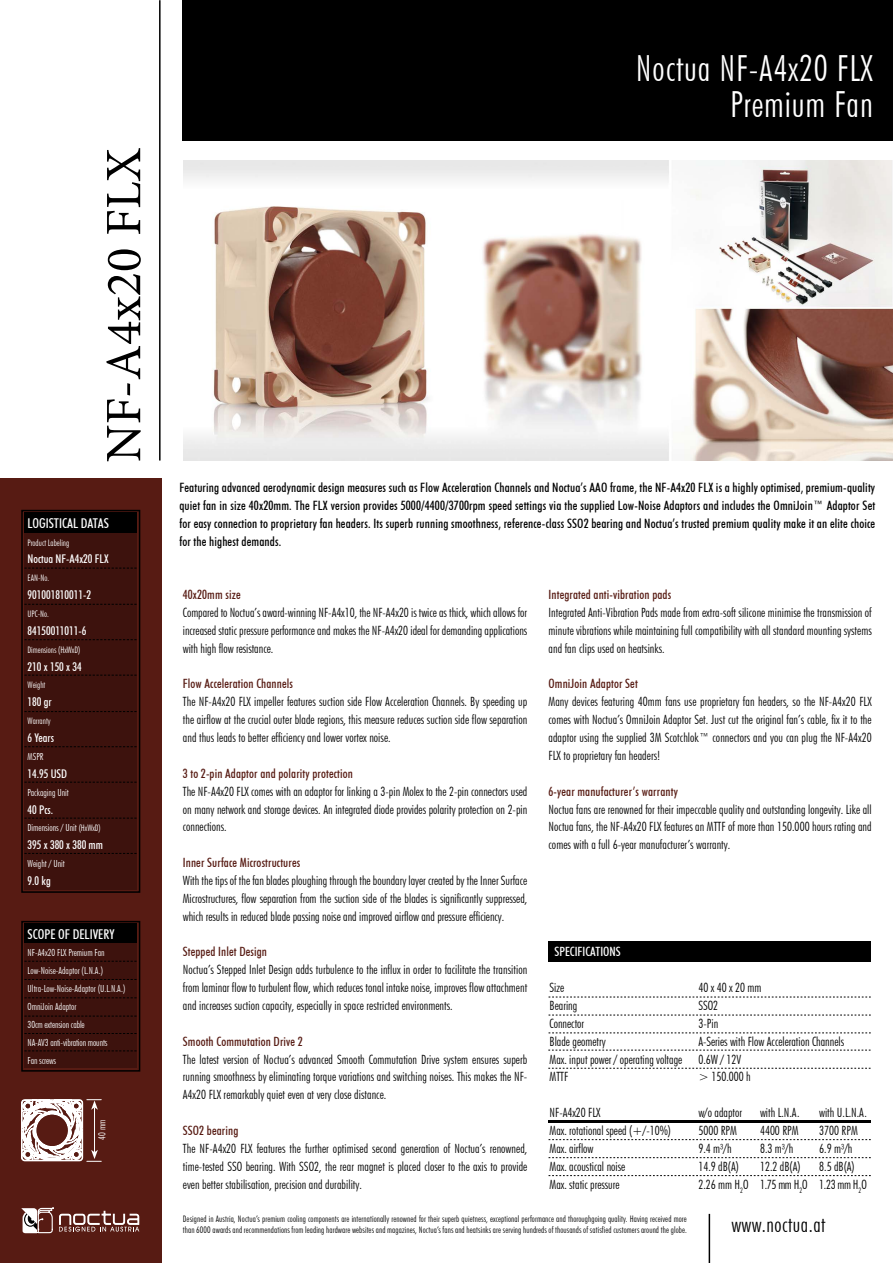
<style>
.page{position:relative;width:893px;height:1263px;background:#fff}
.page>*{position:absolute;margin:0;border:0;box-sizing:border-box;transform-origin:0 0}
.t1{font:51px "Minion Pro";color:#000}
.t2{font:300 condensed 36px/35.7px "Futura BT";letter-spacing:.025em;color:#fff;text-align:right}
.t3{font:300 condensed 21px "Futura BT";letter-spacing:.025em;color:#000}
.t4{font:500 condensed 13.5px "Futura BT";color:#fff}
.t5{font:500 condensed 12.9px/17.9px "Futura BT";letter-spacing:.01em;color:#000;text-align:justify}
.t6{font:300 condensed 12.75px/17.9px "Futura BT";color:#000;text-align:justify}
.t7{font:500 condensed 12.75px "Futura BT";letter-spacing:.01em;color:#571b13}
.t8{font:500 condensed 12.75px "Futura BT";color:#fff}
.t9{font:500 condensed 12px "Futura BT";color:#fff}
.t10{font:300 condensed 9.75px/17.9px "Futura BT";color:#fff}
.t11{font:300 condensed 9px/10.8px "Futura BT";letter-spacing:.01em;color:#000}
.t12{font:300 condensed 9px "Futura BT";color:#fff}
.s1{font-size:9px}
</style>
<div class="page">
<img style="left:183px;top:161px;width:710px;height:300px">
<div style="left:183px;top:0;width:710px;height:141px;background:#000"></div>
<div style="left:0;top:479px;width:162px;height:784px;background:#571b13"></div>
<div style="left:21px;top:510px;width:119px;height:383px;border:2px solid #000"></div>
<div style="left:24px;top:531px;width:113px;height:358px;background:#3d120d"></div>
<div style="left:24px;top:513px;width:113px;height:20px;background:#000"></div>
<div style="left:24px;top:942px;width:113px;height:126px;background:#3d120d"></div>
<div style="left:24px;top:924px;width:113px;height:19px;background:#000"></div>
<div style="left:21px;top:921px;width:119px;height:150px;border:2px solid #000"></div>
<svg style="left:24px;top:568px;width:113px;height:1px"></svg>
<svg style="left:24px;top:604px;width:113px;height:1px"></svg>
<svg style="left:24px;top:639px;width:113px;height:1px"></svg>
<svg style="left:24px;top:675px;width:113px;height:1px"></svg>
<svg style="left:24px;top:711px;width:113px;height:1px"></svg>
<svg style="left:24px;top:746px;width:113px;height:1px"></svg>
<svg style="left:24px;top:782px;width:113px;height:1px"></svg>
<svg style="left:24px;top:818px;width:113px;height:1px"></svg>
<svg style="left:24px;top:853px;width:113px;height:1px"></svg>
<hr style="left:709px;top:1214px;width:1px;height:49px;background:#000">
<svg style="left:24px;top:961px;width:113px;height:1px"></svg>
<svg style="left:24px;top:979px;width:113px;height:1px"></svg>
<svg style="left:24px;top:997px;width:113px;height:1px"></svg>
<svg style="left:24px;top:1016px;width:113px;height:1px"></svg>
<hr style="left:159px;top:0;width:2px;height:460px;background:#000">
<svg style="left:24px;top:1033px;width:113px;height:1px"></svg>
<svg style="left:21px;top:1099px;width:119px;height:135px"></svg>
<svg style="left:24px;top:1050px;width:113px;height:1px"></svg>
<div style="left:549px;top:942px;width:322px;height:20px;background:#000"></div>
<svg style="left:549px;top:1015px;width:322px;height:1px"></svg>
<svg style="left:549px;top:997px;width:322px;height:1px"></svg>
<svg style="left:549px;top:1157px;width:322px;height:1px"></svg>
<svg style="left:549px;top:1139px;width:322px;height:1px"></svg>
<svg style="left:549px;top:1175px;width:322px;height:1px"></svg>
<hr style="left:549px;top:1120px;width:322px;height:2px;background:#000">
<svg style="left:549px;top:1033px;width:322px;height:1px"></svg>
<svg style="left:548px;top:1050px;width:323px;height:1px"></svg>
<svg style="left:548px;top:1068px;width:323px;height:1px"></svg>
<h1 class="t1" style="left:90px;top:462px;width:316px;rotate:-90deg">NF-A4x20 FLX</h1>
<p class="t4" style="left:28px;top:515px;width:83px">LOGISTICAL DATAS</p>
<p class="t12" style="left:28px;top:537px;width:43px">Product Labeling</p>
<p class="t9" style="left:28px;top:552px;width:82px">Noctua NF-A4x20 FLX</p>
<p class="t12" style="left:28px;top:573px;width:23px">EAN-No.</p>
<p class="t9" style="left:28px;top:588px;width:65px">901001810011-2</p>
<p class="t12" style="left:28px;top:608px;width:23px">UPC-No.</p>
<p class="t9" style="left:28px;top:623px;width:60px">84150011011-6</p>
<p class="t12" style="left:28px;top:644px;width:54px">Dimensions (HxWxD)</p>
<p class="t9" style="left:28px;top:659px;width:56px">210 x 150 x 34</p>
<p class="t12" style="left:28px;top:680px;width:19px">Weight</p>
<p class="t9" style="left:28px;top:695px;width:26px">180 gr</p>
<p class="t12" style="left:28px;top:715px;width:24px">Warranty</p>
<p class="t9" style="left:28px;top:730px;width:28px">6 Years</p>
<p class="t10" style="left:28px;top:747px;width:17px">MSPR</p>
<p class="t9" style="left:28px;top:766px;width:41px">14.95 USD</p>
<p class="t10" style="left:28px;top:783px;width:43px">Packaging Unit</p>
<p class="t9" style="left:28px;top:802px;width:27px">40 Pcs.</p>
<p class="t10" style="left:28px;top:819px;width:75px">Dimensions / Unit <span class="s1">(HxWxD)</span></p>
<p class="t9" style="left:28px;top:838px;width:77px">395 x 380 x 380 mm</p>
<p class="t10" style="left:28px;top:855px;width:39px">Weight / Unit</p>
<p class="t9" style="left:28px;top:873px;width:25px">9.0 kg</p>
<p class="t4" style="left:28px;top:925px;width:88px">SCOPE OF DELIVERY</p>
<p class="t10" style="left:28px;top:944px;width:99px">NF-A4x20 FLX Premium Fan<br>Low-Noise-Adaptor (L.N.A.)<br>Ultra-Low-Noise-Adaptor (U.L.N.A.)<br>OmniJoin Adaptor<br>30cm extension cable<br>NA-AV3 anti-vibration mounts<br>Fan screws</p>
<p class="t10" style="left:93px;top:1140px;width:22px;rotate:-90deg">40 mm</p>
<h2 class="t2" style="left:636px;top:50px;width:239px">Noctua NF-A4x20 FLX<br>Premium Fan</h2>
<p class="t5" style="left:179px;top:478px;width:697px">Featuring advanced aerodynamic design measures such as Flow Acceleration Channels and Noctua’s AAO frame, the NF-A4x20 FLX is a highly optimised, premium-quality quiet fan in size 40x20mm. The FLX version provides 5000/4400/3700rpm speed settings via the supplied Low-Noise Adaptors and includes the OmniJoin™ Adaptor Set for easy connection to proprietary fan headers. Its superb running smoothness, reference-class SSO2 bearing and Noctua’s trusted premium quality make it an elite choice for the highest demands.</p>
<p class="t7" style="left:183px;top:587px;width:59px">40x20mm size</p>
<p class="t6" style="left:183px;top:603px;width:346px">Compared to Noctua’s award-winning NF-A4x10, the NF-A4x20 is twice as thick, which allows for increased static pressure performance and makes the NF-A4x20 ideal for demanding applications with high flow resistance.</p>
<p class="t7" style="left:183px;top:676px;width:112px">Flow Acceleration Channels</p>
<p class="t6" style="left:183px;top:693px;width:346px">The NF-A4x20 FLX impeller features suction side Flow Acceleration Channels. By speeding up the airflow at the crucial outer blade regions, this measure reduces suction side flow separation and thus leads to better efficiency and lower vortex noise.</p>
<p class="t7" style="left:183px;top:765px;width:172px">3 to 2-pin Adaptor and polarity protection</p>
<p class="t6" style="left:183px;top:782px;width:346px">The NF-A4x20 FLX comes with an adaptor for linking a 3-pin Molex to the 2-pin connectors used on many network and storage devices. An integrated diode provides polarity protection on 2-pin connections.</p>
<p class="t7" style="left:183px;top:855px;width:119px">Inner Surface Microstructures</p>
<p class="t6" style="left:183px;top:871px;width:346px">With the tips of the fan blades ploughing through the boundary layer created by the Inner Surface Microstructures, flow separation from the suction side of the blades is significantly suppressed, which results in reduced blade passing noise and improved airflow and pressure efficiency.</p>
<p class="t7" style="left:183px;top:944px;width:86px">Stepped Inlet Design</p>
<p class="t6" style="left:183px;top:961px;width:346px">Noctua’s Stepped Inlet Design adds turbulence to the influx in order to facilitate the transition from laminar flow to turbulent flow, which reduces tonal intake noise, improves flow attachment and increases suction capacity, especially in space restricted environments.</p>
<p class="t7" style="left:183px;top:1033px;width:122px">Smooth Commutation Drive 2</p>
<p class="t6" style="left:183px;top:1050px;width:346px">The latest version of Noctua’s advanced Smooth Commutation Drive system ensures superb running smoothness by eliminating torque variations and switching noises. This makes the NF-A4x20 FLX remarkably quiet even at very close distance.</p>
<p class="t7" style="left:183px;top:1123px;width:57px">SSO2 bearing</p>
<p class="t6" style="left:183px;top:1139px;width:346px">The NF-A4x20 FLX features the further optimised second generation of Noctua’s renowned, time-tested SSO bearing. With SSO2, the rear magnet is placed closer to the axis to provide even better stabilisation, precision and durability.</p>
<p class="t7" style="left:549px;top:587px;width:124px">Integrated anti-vibration pads</p>
<p class="t6" style="left:549px;top:603px;width:325px">Integrated Anti-Vibration Pads made from extra-soft silicone minimise the transmission of minute vibrations while maintaining full compatibility with all standard mounting systems and fan clips used on heatsinks.</p>
<p class="t7" style="left:549px;top:676px;width:91px">OmniJoin Adaptor Set</p>
<p class="t6" style="left:549px;top:693px;width:325px">Many devices featuring 40mm fans use proprietary fan headers, so the NF-A4x20 FLX comes with Noctua’s OmniJoin Adaptor Set. Just cut the original fan’s cable, fix it to the adaptor using the supplied 3M Scotchlok™ connectors and you can plug the NF-A4x20<br>FLX to proprietary fan headers!</p>
<p class="t7" style="left:549px;top:783px;width:131px">6-year manufacturer’s warranty</p>
<p class="t6" style="left:549px;top:800px;width:325px">Noctua fans are renowned for their impeccable quality and outstanding longevity. Like all Noctua fans, the NF-A4x20 FLX features an MTTF of more than 150.000 hours rating and comes with a full 6-year manufacturer’s warranty.</p>
<p class="t8" style="left:554px;top:944px;width:68px">SPECIFICATIONS</p>
<p class="t6" style="left:550px;top:978px;width:134px;text-align:left">Size<br>Bearing<br>Connector<br>Blade geometry<br>Max. input power / operating voltage<br>MTTF</p>
<p class="t6" style="left:550px;top:1103px;width:123px;text-align:left">NF-A4x20 FLX<br>Max. rotational speed (+/-10%)<br>Max. airflow<br>Max. acoustical noise<br>Max. static pressure</p>
<p class="t6" style="left:760px;top:1103px;width:49px;text-align:left">with L.N.A.<br>4400 RPM<br>8.3 m³/h<br>12.2 dB(A)<br>1.75 mm H<sub>2</sub>O</p>
<p class="t6" style="left:819px;top:1103px;width:49px;text-align:left">with U.L.N.A.<br>3700 RPM<br>6.9 m³/h<br>8.5 dB(A)<br>1.23 mm H<sub>2</sub>O</p>
<p class="t6" style="left:698px;top:978px;width:147px;text-align:left">40 x 40 x 20 mm<br>SSO2<br>3-Pin<br>A-Series with Flow Acceleration Channels<br>0.6W / 12V<br>&gt; 150.000 h</p>
<p class="t6" style="left:698px;top:1103px;width:52px;text-align:left">w/o adaptor<br>5000 RPM<br>9.4 m³/h<br>14.9 dB(A)<br>2.26 mm H<sub>2</sub>O</p>
<p class="t11" style="left:183px;top:1213px;width:505px">Designed in Austria, Noctua’s premium cooling components are internationally renowned for their superb quietness, exceptional performance and thoroughgoing quality. Having received more than 6000 awards and recommendations from leading hardware websites and magazines, Noctua’s fans and heatsinks are serving hundreds of thousands of satisfied customers around the globe.</p>
<h3 class="t3" style="left:731px;top:1212px;width:96px">www.noctua.at</h3>
</div>
